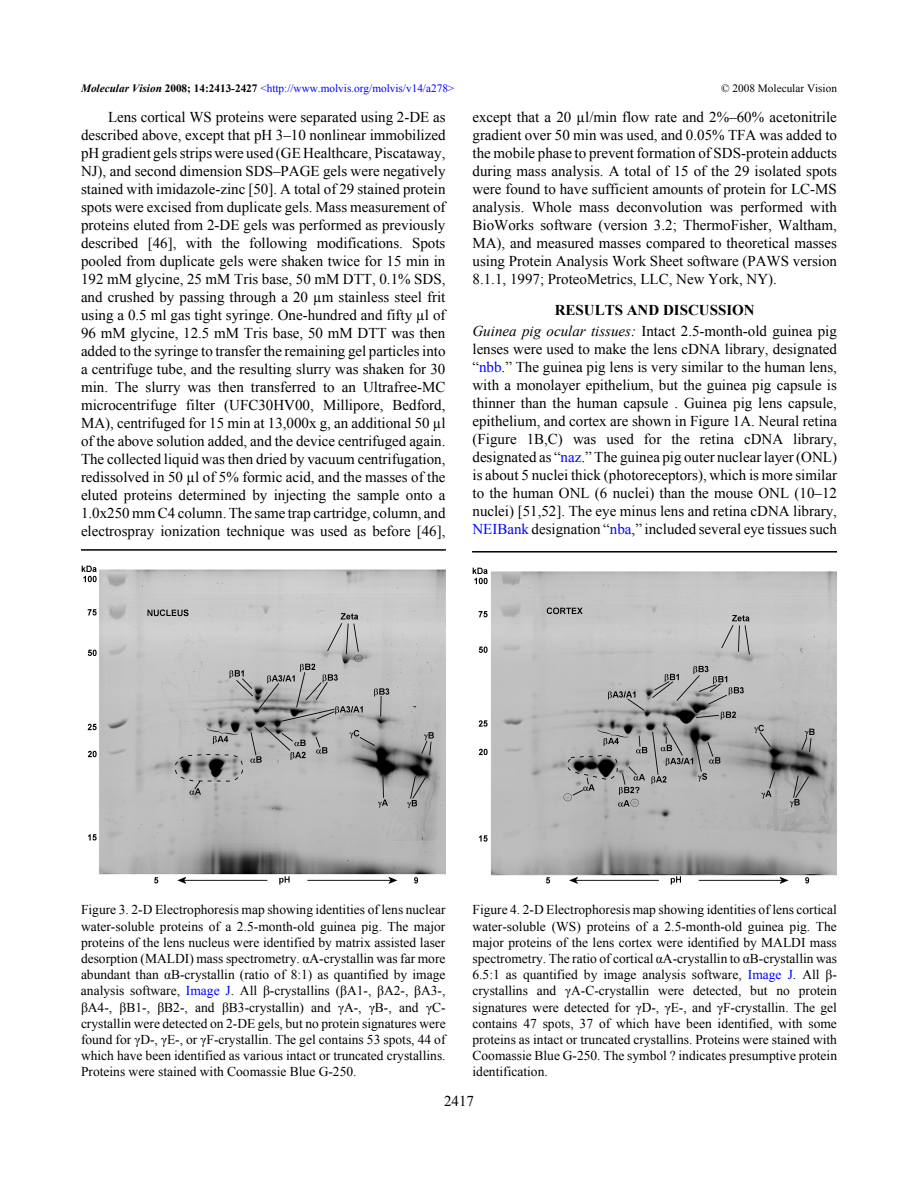
<style>
.page{position:relative;width:918px;height:1188px;background:#fff}
.page>*{position:absolute;margin:0;border:0;box-sizing:border-box;transform-origin:0 0}
.t1{font:15px/18px "Times New Roman";color:#000;text-align:justify}
.t2{font:13.5px/16.2px "Times New Roman";color:#000;text-align:justify}
.t3{font:11.25px "Times New Roman";color:#00f}
.t4{font:11.25px "Times New Roman";color:#000}
.s1{font-weight:700;font-style:italic;color:#000}
.s2{font-weight:700;color:#000}
.s3{font-weight:700}
.s4{font-style:italic}
.s5{color:#00f}
</style>
<div class="page">
<hr style="left:81px;top:549px;width:365px;height:2px;background:#000">
<img style="left:81px;top:566px;width:365px;height:318px">
<hr style="left:472px;top:551px;width:365px;height:2px;background:#000">
<img style="left:472px;top:568px;width:365px;height:316px">
<p class="t3" style="left:81px;top:80px;width:375px"><span class="s1">Molecular Vision</span> <span class="s2">2008; 14:2413-2427</span> &lt;http://www.molvis.org/molvis/v14/a278&gt;</p>
<p class="t4" style="left:721px;top:80px;width:117px">© 2008 Molecular Vision</p>
<p class="t1" style="left:81px;top:108px;width:366px;text-indent:27px">Lens cortical WS proteins were separated using 2-DE as described above, except that pH 3–10 nonlinear immobilized pH gradient gels strips were used (GE Healthcare, Piscataway, NJ), and second dimension SDS–PAGE gels were negatively stained with imidazole-zinc [50]. A total of 29 stained protein spots were excised from duplicate gels. Mass measurement of proteins eluted from 2-DE gels was performed as previously described [46], with the following modifications. Spots pooled from duplicate gels were shaken twice for 15 min in 192 mM glycine, 25 mM Tris base, 50 mM DTT, 0.1% SDS, and crushed by passing through a 20 µm stainless steel frit using a 0.5 ml gas tight syringe. One-hundred and fifty µl of 96 mM glycine, 12.5 mM Tris base, 50 mM DTT was then added to the syringe to transfer the remaining gel particles into a centrifuge tube, and the resulting slurry was shaken for 30 min. The slurry was then transferred to an Ultrafree-MC microcentrifuge filter (UFC30HV00, Millipore, Bedford, MA), centrifuged for 15 min at 13,000x g, an additional 50 µl of the above solution added, and the device centrifuged again.<br>The collected liquid was then dried by vacuum centrifugation, redissolved in 50 µl of 5% formic acid, and the masses of the eluted proteins determined by injecting the sample onto a 1.0x250 mm C4 column. The same trap cartridge, column, and electrospray ionization technique was used as before [46],</p>
<p class="t1" style="left:472px;top:108px;width:366px">except that a 20 µl/min flow rate and 2%–60% acetonitrile gradient over 50 min was used, and 0.05% TFA was added to the mobile phase to prevent formation of SDS-protein adducts during mass analysis. A total of 15 of the 29 isolated spots were found to have sufficient amounts of protein for LC-MS analysis. Whole mass deconvolution was performed with BioWorks software (version 3.2; ThermoFisher, Waltham, MA), and measured masses compared to theoretical masses using Protein Analysis Work Sheet software (PAWS version 8.1.1, 1997; ProteoMetrics, LLC, New York, NY).</p>
<p class="t1" style="left:472px;top:300px;width:366px;line-height:20.2px;text-align:center"><span class="s3">RESULTS AND DISCUSSION<br></span><span class="s4">Guinea pig ocular tissues:</span> Intact 2.5-month-old guinea pig</p>
<p class="t1" style="left:472px;top:339px;width:366px">lenses were used to make the lens cDNA library, designated “<span class="s5">nbb</span>.” The guinea pig lens is very similar to the human lens, with a monolayer epithelium, but the guinea pig capsule is thinner than the human capsule . Guinea pig lens capsule, epithelium, and cortex are shown in Figure 1A. Neural retina (Figure 1B,C) was used for the retina cDNA library, designated as “<span class="s5">naz</span>.” The guinea pig outer nuclear layer (ONL) is about 5 nuclei thick (photoreceptors), which is more similar to the human ONL (6 nuclei) than the mouse ONL (10–12 nuclei) [51,52]. The eye minus lens and retina cDNA library, <span class="s5">NEIBank</span> designation “<span class="s5">nba</span>,” included several eye tissues such</p>
<p class="t2" style="left:81px;top:902px;width:366px">Figure 3. 2-D Electrophoresis map showing identities of lens nuclear water-soluble proteins of a 2.5-month-old guinea pig. The major proteins of the lens nucleus were identified by matrix assisted laser desorption (MALDI) mass spectrometry. αA-crystallin was far more abundant than αB-crystallin (ratio of 8:1) as quantified by image analysis software, <span class="s5">Image J</span>. All β-crystallins (βA1-, βA2-, βA3-, βA4-, βB1-, βB2-, and βB3-crystallin) and γA-, γB-, and γC&shy;crystallin were detected on 2-DE gels, but no protein signatures were found for γD-, γE-, or γF-crystallin. The gel contains 53 spots, 44 of which have been identified as various intact or truncated crystallins.<br>Proteins were stained with Coomassie Blue G-250.</p>
<p class="t2" style="left:472px;top:902px;width:366px">Figure 4. 2-D Electrophoresis map showing identities of lens cortical water-soluble (WS) proteins of a 2.5-month-old guinea pig. The major proteins of the lens cortex were identified by MALDI mass spectrometry. The ratio of cortical αA-crystallin to αB-crystallin was 6.5:1 as quantified by image analysis software, <span class="s5">Image J</span>. All β&shy;crystallins and γA-C-crystallin were detected, but no protein signatures were detected for γD-, γE-, and γF-crystallin. The gel contains 47 spots, 37 of which have been identified, with some proteins as intact or truncated crystallins. Proteins were stained with Coomassie Blue G-250. The symbol ? indicates presumptive protein identification.</p>
<p class="t1" style="left:444px;top:1092px;width:31px">2417</p>
</div>
